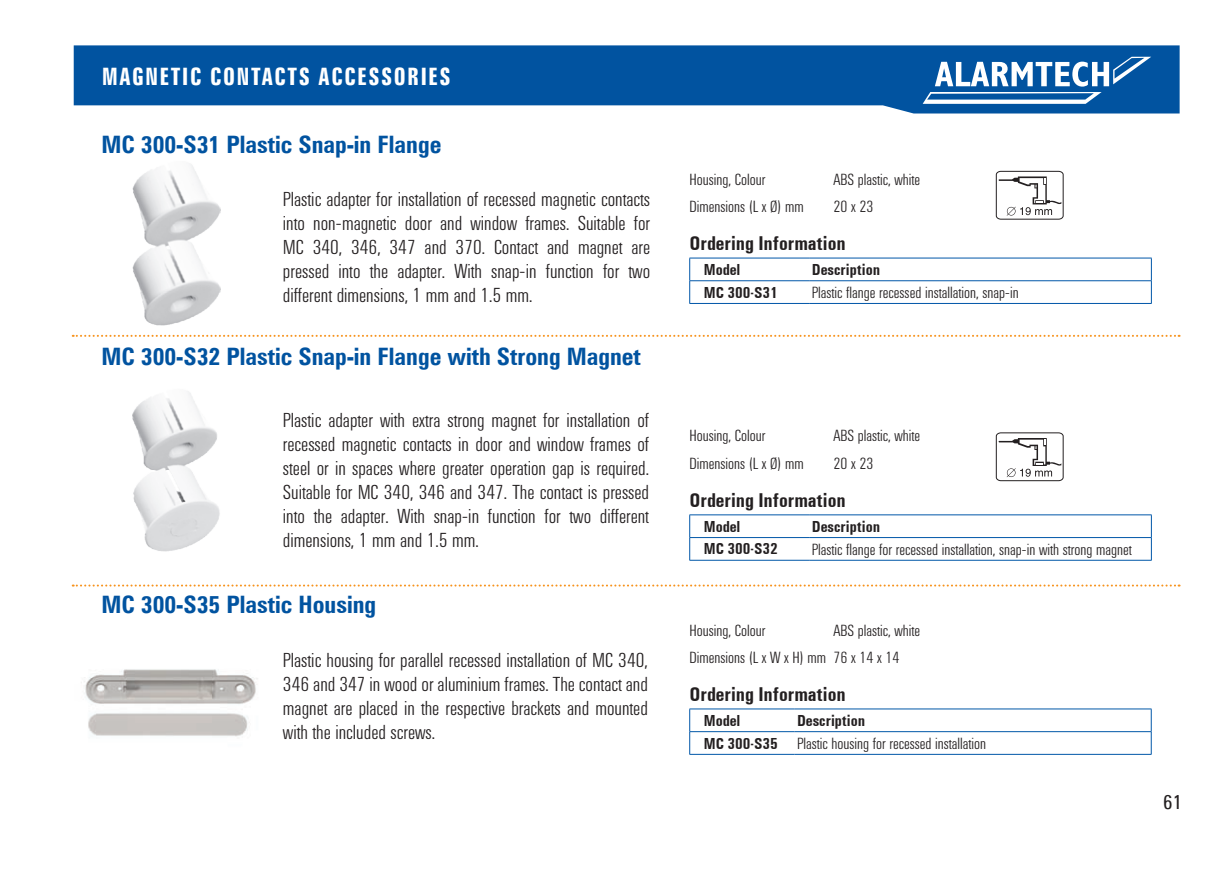
<style>
.page{position:relative;width:1225px;height:874px;background:#fff}
.page>*{position:absolute;margin:0;border:0;box-sizing:border-box;transform-origin:0 0}
.t1{font:700 24px "Zurich Cn EU";color:#0153a0}
.t2{font:700 24px "Zurich X Cn EU";letter-spacing:.07em;color:#fff}
.t3{font:300 20px/24px "Univers Condensed BQ";color:#231f20;text-align:justify}
.t4{font:700 condensed 20px "Univers";color:#231f20}
.t5{font:20px "Zurich Cn EU";color:#231f20}
.t6{font:300 16px/27.8px "Univers Condensed BQ";color:#231f20}
.t7{font:700 condensed 16px "Univers";color:#231f20}
.s1{font-family:"Univers";font-weight:700;font-stretch:condensed}
</style>
<div class="page">
<svg style="left:74px;top:45px;width:1105px;height:68px;background:#1b64a9"></svg>
<svg style="left:922px;top:57px;width:229px;height:47px"></svg>
<svg style="left:73px;top:334px;width:1106px;height:2px"></svg>
<svg style="left:73px;top:584px;width:1106px;height:2px"></svg>
<hr style="left:689px;top:257px;width:120px;height:1px;background:#0157a8">
<hr style="left:809px;top:257px;width:342px;height:1px;background:#0157a8">
<hr style="left:689px;top:280px;width:120px;height:1px;background:#0157a8">
<svg style="left:689px;top:258px;width:1px;height:45px"></svg>
<hr style="left:809px;top:280px;width:342px;height:1px;background:#0157a8">
<svg style="left:1151px;top:258px;width:1px;height:45px"></svg>
<hr style="left:689px;top:303px;width:120px;height:1px;background:#0157a8">
<hr style="left:809px;top:303px;width:342px;height:1px;background:#0157a8">
<hr style="left:689px;top:708px;width:105px;height:1px;background:#0157a8">
<hr style="left:794px;top:708px;width:357px;height:1px;background:#0157a8">
<hr style="left:689px;top:731px;width:105px;height:1px;background:#0157a8">
<svg style="left:689px;top:709px;width:1px;height:44px"></svg>
<hr style="left:794px;top:731px;width:357px;height:1px;background:#0157a8">
<svg style="left:1151px;top:709px;width:1px;height:44px"></svg>
<hr style="left:689px;top:753px;width:105px;height:1px;background:#0157a8">
<hr style="left:794px;top:753px;width:357px;height:1px;background:#0157a8">
<hr style="left:689px;top:514px;width:120px;height:1px;background:#0157a8">
<hr style="left:809px;top:514px;width:342px;height:1px;background:#0157a8">
<hr style="left:689px;top:537px;width:120px;height:1px;background:#0157a8">
<svg style="left:689px;top:515px;width:1px;height:44px"></svg>
<hr style="left:809px;top:537px;width:342px;height:1px;background:#0157a8">
<svg style="left:1151px;top:515px;width:1px;height:44px"></svg>
<hr style="left:689px;top:559px;width:120px;height:1px;background:#0157a8">
<hr style="left:809px;top:559px;width:342px;height:1px;background:#0157a8">
<img style="left:132px;top:164px;width:88px;height:161px">
<img style="left:132px;top:391px;width:88px;height:161px">
<svg style="left:995px;top:171px;width:69px;height:49px"></svg>
<img style="left:81px;top:669px;width:177px;height:68px">
<svg style="left:995px;top:432px;width:69px;height:49px"></svg>
<p class="t2" style="left:102px;top:63px;width:350px">MAGNETIC CONTACTS ACCESSORIES</p>
<p class="t1" style="left:101px;top:130px;width:341px">MC 300-S31 Plastic Snap-in Flange</p>
<p class="t3" style="left:283px;top:187px;width:369px">Plastic adapter for installation of recessed magnetic contacts into non-magnetic door and window frames. Suitable for MC 340, 346, 347 and 370. Contact and magnet are pressed into the adapter. With snap-in function for two different dimensions, 1 mm and 1.5 mm.</p>
<p class="t1" style="left:101px;top:341px;width:541px">MC 300-S32 Plastic Snap-in Flange with Strong Magnet</p>
<p class="t3" style="left:283px;top:408px;width:368px">Plastic adapter with extra strong magnet for installation of recessed magnetic contacts in door and window frames of steel or in spaces where greater operation gap is required.<br>Suitable for MC 340, 346 and 347. The contact is pressed into the adapter. With snap-in function for two different dimensions, 1 mm and 1.5 mm.</p>
<p class="t1" style="left:101px;top:589px;width:276px">MC 300-S35 Plastic Housing</p>
<p class="t3" style="left:283px;top:648px;width:366px">Plastic housing for parallel recessed installation of MC 340, 346 and 347 in wood or aluminium frames. The contact and magnet are placed in the respective brackets and mounted with the included screws.</p>
<p class="t6" style="left:689px;top:166px;width:78px">Housing, Colour</p>
<p class="t6" style="left:833px;top:166px;width:88px">ABS plastic, white</p>
<p class="t6" style="left:689px;top:193px;width:116px">Dimensions (L x Ø) mm</p>
<p class="t6" style="left:833px;top:193px;width:41px">20 x 23</p>
<p class="t4" style="left:689px;top:231px;width:158px">Ordering Information</p>
<p class="t7" style="left:704px;top:260px;width:38px">Model</p>
<p class="t7" style="left:812px;top:260px;width:70px">Description</p>
<p class="t7" style="left:704px;top:282px;width:76px">MC 300-S31</p>
<p class="t6" style="left:812px;top:278px;width:208px">Plastic flange recessed installation, snap-in</p>
<p class="t6" style="left:689px;top:422px;width:78px">Housing, Colour</p>
<p class="t6" style="left:833px;top:422px;width:88px">ABS plastic, white</p>
<p class="t6" style="left:689px;top:450px;width:116px">Dimensions (L x Ø) mm</p>
<p class="t6" style="left:833px;top:450px;width:41px">20 x 23</p>
<p class="t4" style="left:689px;top:487px;width:158px">Ordering Information</p>
<p class="t7" style="left:704px;top:516px;width:38px">Model</p>
<p class="t7" style="left:812px;top:516px;width:70px">Description</p>
<p class="t7" style="left:704px;top:539px;width:76px">MC 300-S32</p>
<p class="t6" style="left:812px;top:535px;width:321px">Plastic flange for recessed installation, snap-in with strong magnet</p>
<p class="t6" style="left:689px;top:616px;width:232px;text-indent:144px">ABS plastic, white<br>Dimensions (L x W x H) mm 76 x 14 x 14</p>
<p class="t4" style="left:689px;top:681px;width:158px">Ordering Information</p>
<p class="t7" style="left:704px;top:710px;width:38px">Model</p>
<p class="t7" style="left:797px;top:710px;width:70px">Description</p>
<p class="t6" style="left:704px;top:729px;width:284px"><span class="s1">MC 300-S35</span> Plastic housing for recessed installation</p>
<p class="t6" style="left:689px;top:616px;width:78px">Housing, Colour</p>
<p class="t5" style="left:1163px;top:789px;width:21px">61</p>
</div>
